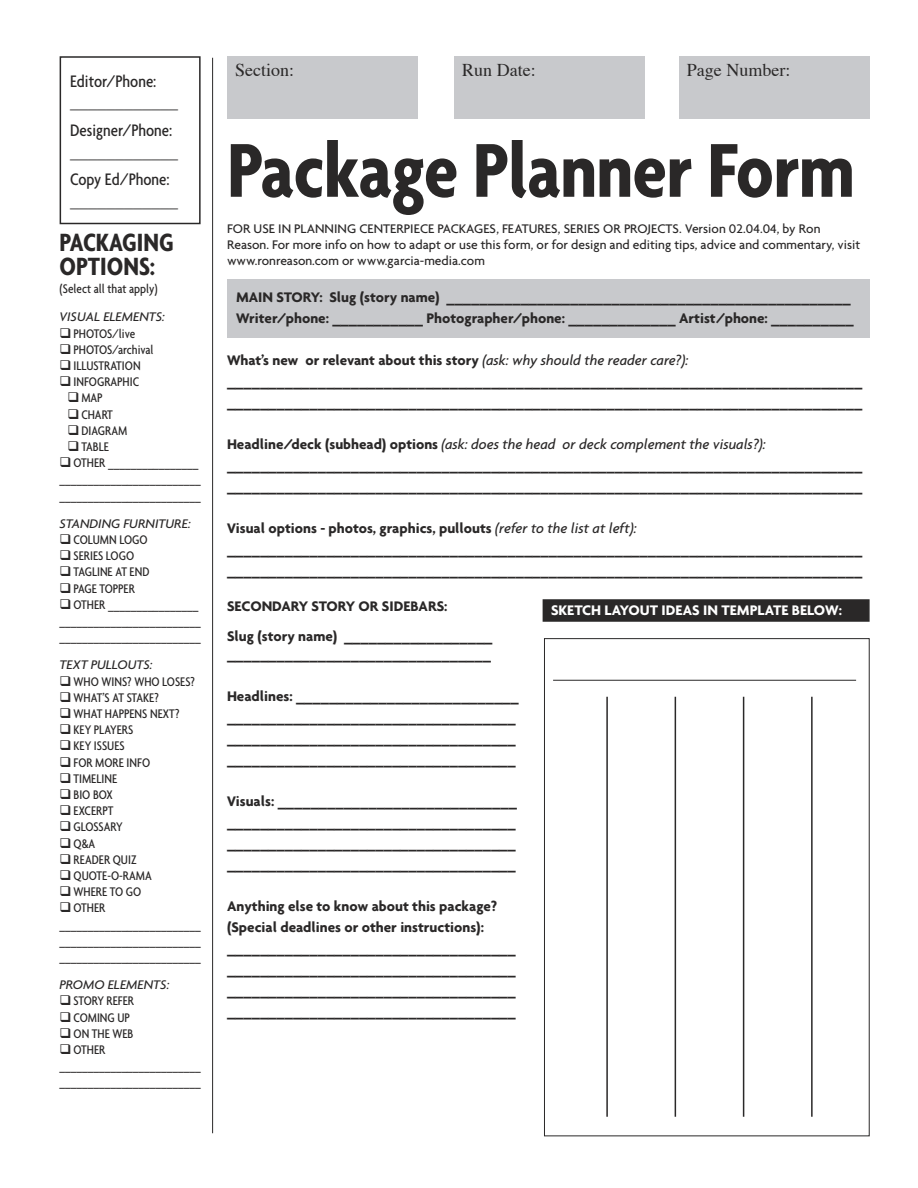
<style>
.page{position:relative;width:918px;height:1188px;background:#fff}
.page>*{position:absolute;margin:0;border:0;box-sizing:border-box;transform-origin:0 0}
.t1{font:700 condensed 82.5px "Agenda";letter-spacing:-.01em;color:#2a2828}
.t2{font:700 condensed 27px/24px "Agenda";color:#2a2828}
.t3{font:18px "Times";color:#2a2828}
.t4{font:500 condensed 18px "Agenda";color:#2a2828}
.t5{font:700 15px/21px "Agenda";color:#2a2828}
.t6{font:700 15px "Agenda";color:#fff}
.t7{font:500 condensed 13.5px/16.2px "Agenda";color:#2a2828}
.t8{font:500 13.5px/16.2px "Agenda";color:#2a2828}
.t9{font:italic 500 13.5px "Agenda";color:#2a2828}
.s1{font-weight:500;font-style:italic}
</style>
<div class="page">
<div style="left:227px;top:280px;width:643px;height:58px;background:#c8c9cc"></div>
<div style="left:227px;top:56px;width:191px;height:63px;background:#c8c9cc"></div>
<div style="left:454px;top:56px;width:191px;height:63px;background:#c8c9cc"></div>
<div style="left:679px;top:56px;width:191px;height:63px;background:#c8c9cc"></div>
<div style="left:60px;top:56px;width:141px;height:168px;border:2px solid #2a2828"></div>
<div style="left:543px;top:599px;width:327px;height:23px;background:#2a2828;border:2px solid #2a2828"></div>
<div style="left:544px;top:638px;width:326px;height:498px;border:1px solid #2a2828"></div>
<hr style="left:553px;top:680px;width:303px;height:1px;background:#2a2828">
<hr style="left:606px;top:697px;width:2px;height:420px;background:#2a2828">
<hr style="left:675px;top:697px;width:1px;height:420px;background:#2a2828">
<hr style="left:743px;top:697px;width:1px;height:420px;background:#2a2828">
<hr style="left:811px;top:697px;width:2px;height:420px;background:#2a2828">
<hr style="left:212px;top:58px;width:1px;height:1075px;background:#2a2828">
<p class="t4" style="left:70px;top:71px;width:88px">Editor/Phone:</p>
<p class="t3" style="left:70px;top:97px;width:109px">––––––––––––</p>
<p class="t4" style="left:70px;top:120px;width:104px">Designer/Phone:</p>
<p class="t3" style="left:70px;top:146px;width:109px">––––––––––––</p>
<p class="t4" style="left:70px;top:169px;width:101px">Copy Ed/Phone:</p>
<p class="t3" style="left:70px;top:195px;width:109px">––––––––––––</p>
<h2 class="t2" style="left:60px;top:230px;width:116px">PACKAGING<br>OPTIONS:</h2>
<p class="t7" style="left:60px;top:280px;width:100px">(Select all that apply)</p>
<p class="t9" style="left:60px;top:309px;width:107px">VISUAL ELEMENTS:</p>
<p class="t7" style="left:60px;top:325px;width:77px">❑PHOTOS/live</p>
<p class="t7" style="left:60px;top:341px;width:96px">❑PHOTOS/archival</p>
<p class="t7" style="left:60px;top:357px;width:83px">❑ILLUSTRATION</p>
<p class="t7" style="left:60px;top:373px;width:81px">❑INFOGRAPHIC</p>
<p class="t7" style="left:67px;top:390px;width:37px">❑MAP</p>
<p class="t7" style="left:67px;top:406px;width:47px">❑CHART</p>
<p class="t7" style="left:67px;top:422px;width:61px">❑DIAGRAM</p>
<p class="t7" style="left:67px;top:438px;width:43px">❑TABLE</p>
<p class="t7" style="left:60px;top:454px;width:143px">❑OTHER ________________ _________________________ _________________________</p>
<p class="t9" style="left:60px;top:515px;width:133px">STANDING FURNITURE:</p>
<p class="t7" style="left:60px;top:531px;width:90px">❑COLUMN LOGO</p>
<p class="t7" style="left:60px;top:547px;width:76px">❑SERIES LOGO</p>
<p class="t7" style="left:60px;top:564px;width:91px">❑TAGLINE AT END</p>
<p class="t7" style="left:60px;top:580px;width:77px">❑PAGE TOPPER</p>
<p class="t7" style="left:60px;top:596px;width:143px">❑OTHER ________________ _________________________ _________________________</p>
<p class="t9" style="left:60px;top:657px;width:94px">TEXT PULLOUTS:</p>
<p class="t7" style="left:60px;top:673px;width:137px">❑WHO WINS? WHO LOSES?</p>
<p class="t7" style="left:60px;top:689px;width:101px">❑WHAT’S AT STAKE?</p>
<p class="t7" style="left:60px;top:705px;width:122px">❑WHAT HAPPENS NEXT?</p>
<p class="t7" style="left:60px;top:721px;width:75px">❑KEY PLAYERS</p>
<p class="t7" style="left:60px;top:738px;width:67px">❑KEY ISSUES</p>
<p class="t7" style="left:60px;top:754px;width:92px">❑FOR MORE INFO</p>
<p class="t7" style="left:60px;top:770px;width:59px">❑TIMELINE</p>
<p class="t7" style="left:60px;top:786px;width:55px">❑BIO BOX</p>
<p class="t7" style="left:60px;top:802px;width:55px">❑EXCERPT</p>
<p class="t7" style="left:60px;top:819px;width:65px">❑GLOSSARY</p>
<p class="t7" style="left:60px;top:835px;width:37px">❑Q&amp;A</p>
<p class="t7" style="left:60px;top:851px;width:78px">❑READER QUIZ</p>
<p class="t7" style="left:60px;top:867px;width:94px">❑QUOTE-O-RAMA</p>
<p class="t7" style="left:60px;top:883px;width:83px">❑WHERE TO GO</p>
<p class="t7" style="left:60px;top:900px;width:143px">❑OTHER _________________________ _________________________ _________________________</p>
<p class="t9" style="left:60px;top:977px;width:111px">PROMO ELEMENTS:</p>
<p class="t7" style="left:60px;top:993px;width:76px">❑STORY REFER</p>
<p class="t7" style="left:60px;top:1009px;width:72px">❑COMING UP</p>
<p class="t7" style="left:60px;top:1025px;width:75px">❑ON THE WEB</p>
<p class="t7" style="left:60px;top:1041px;width:143px">❑OTHER _________________________ _________________________</p>
<p class="t3" style="left:235px;top:58px;width:61px">Section:</p>
<p class="t3" style="left:462px;top:58px;width:75px">Run Date:</p>
<p class="t3" style="left:687px;top:58px;width:105px">Page Number:</p>
<h1 class="t1" style="left:227px;top:122px;width:629px">Package Planner Form</h1>
<p class="t8" style="left:227px;top:220px;width:635px">FOR USE IN PLANNING CENTERPIECE PACKAGES, FEATURES, SERIES OR PROJECTS. Version 02.04.04, by Ron<br>Reason. For more info on how to adapt or use this form, or for design and editing tips, advice and commentary, visit www.ronreason.com or www.garcia-media.com</p>
<p class="t5" style="left:236px;top:286px;width:619px">MAIN STORY: Slug (story name) _________________________________________________<br>Writer/phone: ___________ Photographer/phone: _____________ Artist/phone: __________</p>
<p class="t5" style="left:227px;top:349px;width:637px">What’s new or relevant about this story <span class="s1">(ask: why should the reader care?): </span>_____________________________________________________________________________ _____________________________________________________________________________</p>
<p class="t5" style="left:227px;top:433px;width:637px">Headline/deck (subhead) options <span class="s1">(ask: does the head or deck complement the visuals?): </span>_____________________________________________________________________________ _____________________________________________________________________________</p>
<p class="t5" style="left:227px;top:517px;width:637px">Visual options - photos, graphics, pullouts <span class="s1">(refer to the list at left): </span>_____________________________________________________________________________ _____________________________________________________________________________</p>
<p class="t5" style="left:227px;top:590px;width:267px;line-height:30px">SECONDARY STORY OR SIDEBARS:<br>Slug (story name) __________________</p>
<p class="t5" style="left:227px;top:643px;width:266px">________________________________</p>
<p class="t5" style="left:227px;top:685px;width:293px">Headlines: ___________________________ ___________________________________ ___________________________________ ___________________________________</p>
<p class="t5" style="left:227px;top:790px;width:291px;text-align:justify">Visuals: _____________________________ ___________________________________ ___________________________________ ___________________________________</p>
<p class="t5" style="left:227px;top:895px;width:290px">Anything else to know about this package? (Special deadlines or other instructions): ___________________________________ ___________________________________ ___________________________________ ___________________________________</p>
<p class="t6" style="left:551px;top:601px;width:292px">SKETCH LAYOUT IDEAS IN TEMPLATE BELOW:</p>
</div>
